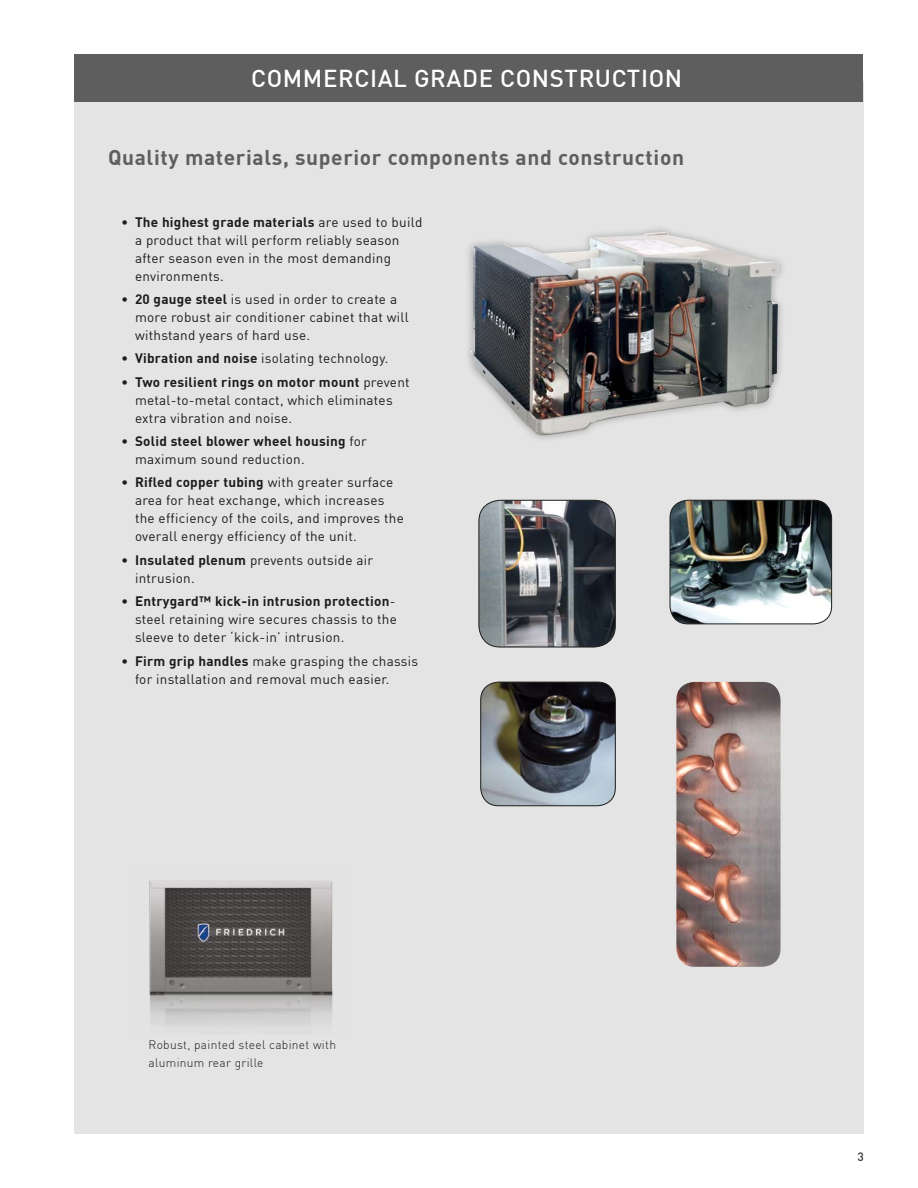
<style>
.page{position:relative;width:918px;height:1188px;background:#fff}
.page>*{position:absolute;margin:0;border:0;box-sizing:border-box;transform-origin:0 0}
.t1{font:500 24px "DIN";letter-spacing:.025em;color:#fff}
.t2{font:700 21px "DIN";letter-spacing:.03em;color:#5e5e5f}
.t3{font:13.5px/18px "DIN";letter-spacing:.02em;color:#1c1c1a}
.t4{font:700 13.5px/18px "DIN";letter-spacing:.02em;color:#1c1c1a}
.t5{font:300 12px/18px "DIN";letter-spacing:.025em;color:#1c1c1a}
.t6{font:500 12px "DIN";color:#373737}
.s1{font-weight:700}
.s2{font-weight:400}
</style>
<div class="page">
<div style="left:74px;top:81px;width:790px;height:1053px;background:#e4e4e4"></div>
<div style="left:464px;top:224px;width:322px;height:219px;background:#1c1c1a;opacity:.33"></div>
<img style="left:471px;top:232px;width:308px;height:203px">
<img style="left:149px;top:880px;width:184px;height:146px">
<img style="left:670px;top:500px;width:162px;height:124px">
<div style="left:670px;top:500px;width:162px;height:124px;border:1px solid #1c1c1a;border-radius:18px"></div>
<img style="left:479px;top:500px;width:136px;height:147px">
<div style="left:479px;top:500px;width:137px;height:147px;border:1px solid #1c1c1a;border-radius:21px"></div>
<img style="left:676px;top:682px;width:105px;height:285px">
<img style="left:481px;top:682px;width:134px;height:124px">
<div style="left:481px;top:682px;width:135px;height:124px;border:1px solid #1c1c1a;border-radius:18px"></div>
<div style="left:74px;top:54px;width:789px;height:47px;background:#5e5e5f"></div>
<h1 class="t1" style="left:251px;top:63px;width:433px">COMMERCIAL GRADE CONSTRUCTION</h1>
<h2 class="t2" style="left:108px;top:144px;width:578px">Quality materials, superior components and construction</h2>
<p class="t3" style="left:135px;top:212px;width:289px;text-indent:-14px"><span class="s1">• The highest grade materials</span> are used to build a product that will perform reliably season after season even in the most demanding environments.</p>
<p class="t3" style="left:135px;top:290px;width:275px;text-indent:-14px"><span class="s1">• 20 gauge steel</span> is used in order to create a more robust air conditioner cabinet that will withstand years of hard use.</p>
<p class="t3" style="left:122px;top:349px;width:269px"><span class="s1">• Vibration and noise</span> isolating technology.</p>
<p class="t3" style="left:135px;top:373px;width:276px;text-indent:-14px"><span class="s1">• Two resilient rings on motor mount</span> prevent metal-to-metal contact, which eliminates extra vibration and noise.</p>
<p class="t4" style="left:135px;top:432px;width:233px;text-indent:-14px">• Solid steel blower wheel housing <span class="s2">for maximum sound reduction.</span></p>
<p class="t3" style="left:135px;top:473px;width:270px;text-indent:-14px"><span class="s1">• Rifled copper tubing</span> with greater surface area for heat exchange, which increases the efficiency of the coils, and improves the overall energy efficiency of the unit.</p>
<p class="t3" style="left:135px;top:551px;width:240px;text-indent:-14px"><span class="s1">• Insulated plenum</span> prevents outside air intrusion.</p>
<p class="t3" style="left:135px;top:592px;width:263px;text-align:justify;text-indent:-14px"><span class="s1">• Entrygard™ kick-in intrusion protection&shy;</span>steel retaining wire secures chassis to the sleeve to deter ‘kick-in’ intrusion.</p>
<p class="t3" style="left:135px;top:652px;width:285px;text-indent:-14px"><span class="s1">• Firm grip handles</span> make grasping the chassis for installation and removal much easier.</p>
<p class="t5" style="left:148px;top:1035px;width:189px">Robust, painted steel cabinet with aluminum rear grille</p>
<p class="t6" style="left:858px;top:1149px;width:8px">3</p>
</div>
